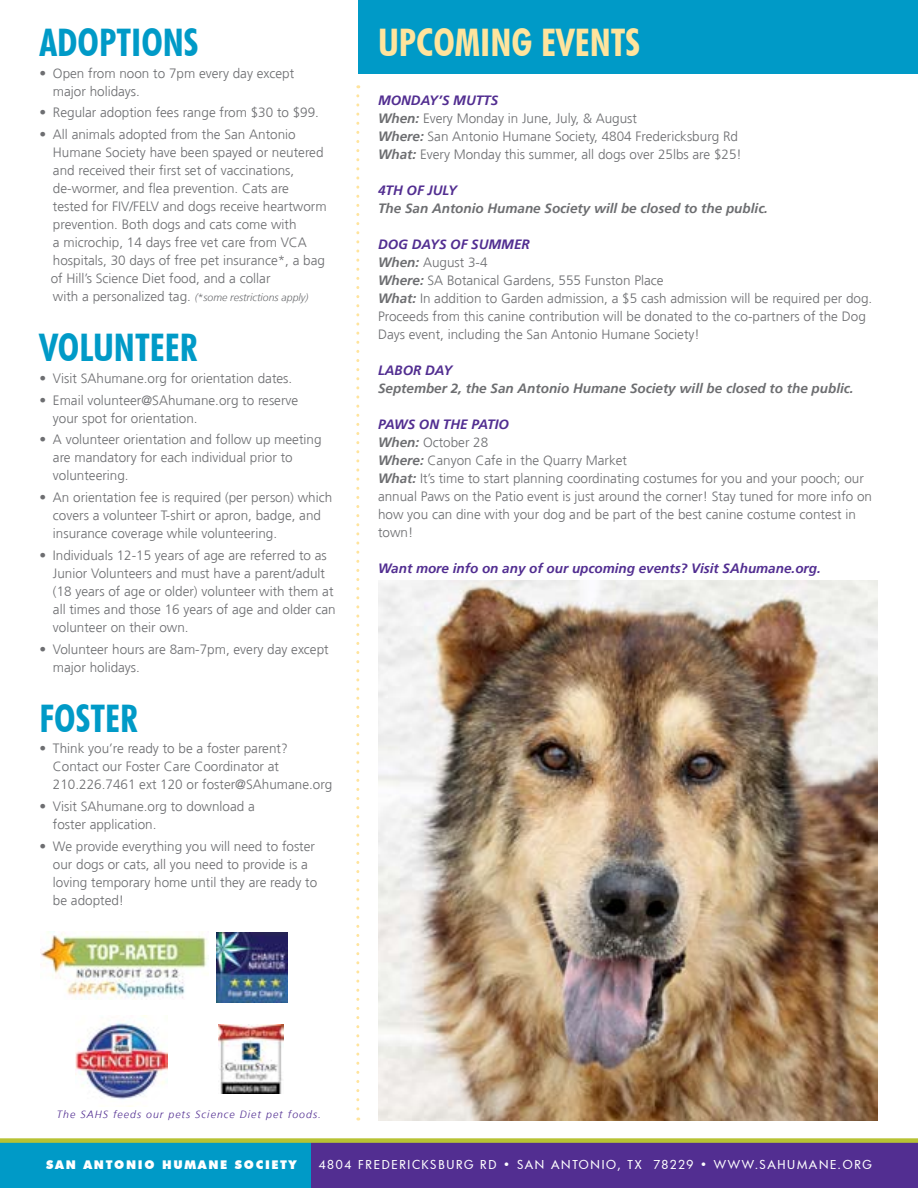
<style>
.page{position:relative;width:918px;height:1188px;background:#fff}
.page>*{position:absolute;margin:0;border:0;box-sizing:border-box;transform-origin:0 0}
.t1{font:700 condensed 37.95px "Futura BT";color:#009ac7}
.t2{font:700 condensed 37.95px "Futura BT";color:#ffe49d}
.t3{font:300 13.5px/18px "Frutiger";color:#6d6e71}
.t4{font:italic 700 13.5px "Frutiger 66";color:#522e91}
.t5{font:italic 700 13.5px "Frutiger 66";color:#6d6e71}
.t6{font:500 12px "Futura";letter-spacing:.14em;color:#fff}
.t7{font:900 12px "Futura BT";letter-spacing:.14em;color:#fff}
.t8{font:italic 300 10.5px "Frutiger";color:#6d6e71}
.t9{font:italic 300 10.5px "Frutiger";letter-spacing:.1em;color:#522e91}
.s1{font-style:normal;font-size:13.5px}
.s2{font-family:"Frutiger 66";font-weight:700;font-style:italic}
</style>
<div class="page">
<div style="left:359px;top:0;width:559px;height:73px;background:#009ac7"></div>
<svg style="left:356px;top:96px;width:3px;height:1024px"></svg>
<img style="left:216px;top:932px;width:71px;height:71px">
<img style="left:76px;top:1015px;width:92px;height:92px">
<img style="left:219px;top:1024px;width:64px;height:70px">
<div style="left:0;top:1142px;width:918px;height:46px;background:#522e91"></div>
<div style="left:0;top:1142px;width:310px;height:46px;background:#009ac7"></div>
<div style="left:0;top:1138px;width:918px;height:5px;background:#b7c234"></div>
<img style="left:378px;top:580px;width:500px;height:540px">
<img style="left:40px;top:932px;width:168px;height:68px">
<h1 class="t1" style="left:39px;top:19px;width:141px">ADOPTIONS</h1>
<p class="t3" style="left:53px;top:64px;width:243px;text-indent:-14px">• Open from noon to 7pm every day except major holidays.</p>
<p class="t3" style="left:39px;top:104px;width:281px">• Regular adoption fees range from $30 to $99.</p>
<p class="t3" style="left:51px;top:126px;width:278px;text-indent:-11px">• All animals adopted from the San Antonio Humane Society have been spayed or neutered and received their first set of vaccinations, de-wormer, and flea prevention. Cats are<br>tested for FIV/FELV and dogs receive heartworm prevention. Both dogs and cats come with<br>a microchip, 14 days free vet care from VCA hospitals, 30 days of free pet insurance*, a bag of Hill’s Science Diet food, and a collar</p>
<p class="t8" style="left:53px;top:292px;width:257px"><span class="s1">with a personalized tag.</span> (*some restrictions apply)</p>
<h1 class="t1" style="left:39px;top:325px;width:72px">VOLUNTEE</h1>
<h1 class="t1" style="left:180px;top:325px;width:19px">R</h1>
<p class="t3" style="left:39px;top:369px;width:254px">• Visit SAhumane.org for orientation dates.</p>
<p class="t3" style="left:53px;top:391px;width:247px;text-indent:-14px">• Email volunteer@SAhumane.org to reserve your spot for orientation.</p>
<p class="t3" style="left:53px;top:431px;width:270px;text-indent:-14px">• A volunteer orientation and follow up meeting are mandatory for each individual prior to volunteering.</p>
<p class="t3" style="left:53px;top:489px;width:281px;text-indent:-14px">• An orientation fee is required (per person) which covers a volunteer T-shirt or apron, badge, and insurance coverage while volunteering.</p>
<p class="t3" style="left:53px;top:546px;width:284px;text-indent:-14px">• Individuals 12-15 years of age are referred to as Junior Volunteers and must have a parent/adult (18 years of age or older) volunteer with them at all times and those 16 years of age and older can volunteer on their own.</p>
<p class="t3" style="left:53px;top:640px;width:277px;text-indent:-14px">• Volunteer hours are 8am-7pm, every day except major holidays.</p>
<h1 class="t1" style="left:39px;top:695px;width:100px">FOSTE R</h1>
<p class="t3" style="left:53px;top:740px;width:281px;text-indent:-14px">• Think you’re ready to be a foster parent?<br>Contact our Foster Care Coordinator at<br>210.226.7461 ext 120 or foster@SAhumane.org</p>
<p class="t3" style="left:53px;top:798px;width:203px;text-indent:-14px">• Visit SAhumane.org to download a foster application.</p>
<p class="t3" style="left:53px;top:837px;width:266px;text-indent:-14px">• We provide everything you will need to foster our dogs or cats, all you need to provide is a loving temporary home until they are ready to be adopted!</p>
<h1 class="t2" style="left:378px;top:19px;width:214px">UPCOMING EVENTS</h1>
<p class="t4" style="left:378px;top:92px;width:106px">Monday’s Mutts</p>
<p class="t3" style="left:378px;top:109px;width:365px"><span class="s2">When:</span> Every Monday in June, July, &amp; August<br><span class="s2">Where:</span> San Antonio Humane Society, 4804 Fredericksburg Rd<br><span class="s2">What:</span> Every Monday this summer, all dogs over 25lbs are $25!</p>
<p class="t4" style="left:378px;top:182px;width:81px">4th of July</p>
<p class="t5" style="left:378px;top:200px;width:392px">The San Antonio Humane Society will be closed to the public.</p>
<p class="t4" style="left:378px;top:236px;width:153px">Dog days of summer</p>
<p class="t3" style="left:378px;top:253px;width:496px"><span class="s2">When:</span> August 3-4<br><span class="s2">Where:</span> SA Botanical Gardens, 555 Funston Place<br><span class="s2">What:</span> In addition to Garden admission, a $5 cash admission will be required per dog.<br>Proceeds from this canine contribution will be donated to the co-partners of the Dog Days event, including the San Antonio Humane Society!</p>
<p class="t4" style="left:378px;top:362px;width:76px">Labor Day</p>
<p class="t5" style="left:378px;top:380px;width:477px">September 2, the San Antonio Humane Society will be closed to the public.</p>
<p class="t4" style="left:378px;top:416px;width:19px">Paws</p>
<p class="t4" style="left:419px;top:416px;width:61px">on the pati</p>
<p class="t4" style="left:498px;top:416px;width:12px">o</p>
<p class="t3" style="left:378px;top:433px;width:496px"><span class="s2">When:</span> October 28<br><span class="s2">Where:</span> Canyon Cafe in the Quarry Market<br><span class="s2">What:</span> It’s time to start planning coordinating costumes for you and your pooch; our annual Paws on the Patio event is just around the corner! Stay tuned for more info on how you can dine with your dog and be part of the best canine costume contest in town!</p>
<p class="t4" style="left:378px;top:560px;width:444px">Want more info on any of our upcoming events? Visit SAhumane.org.</p>
<p class="t9" style="left:57px;top:1108px;width:266px">The SAHS feeds our pets Science Diet pet foods.</p>
<p class="t7" style="left:46px;top:1157px;width:252px">SAN ANTONIO HUMANE SOCIETY</p>
<p class="t6" style="left:319px;top:1156px;width:554px">4804 FREDERICKSBURG RD • SAN ANTONIO, TX 78229 • WWW.SAHUMANE.ORG</p>
</div>
